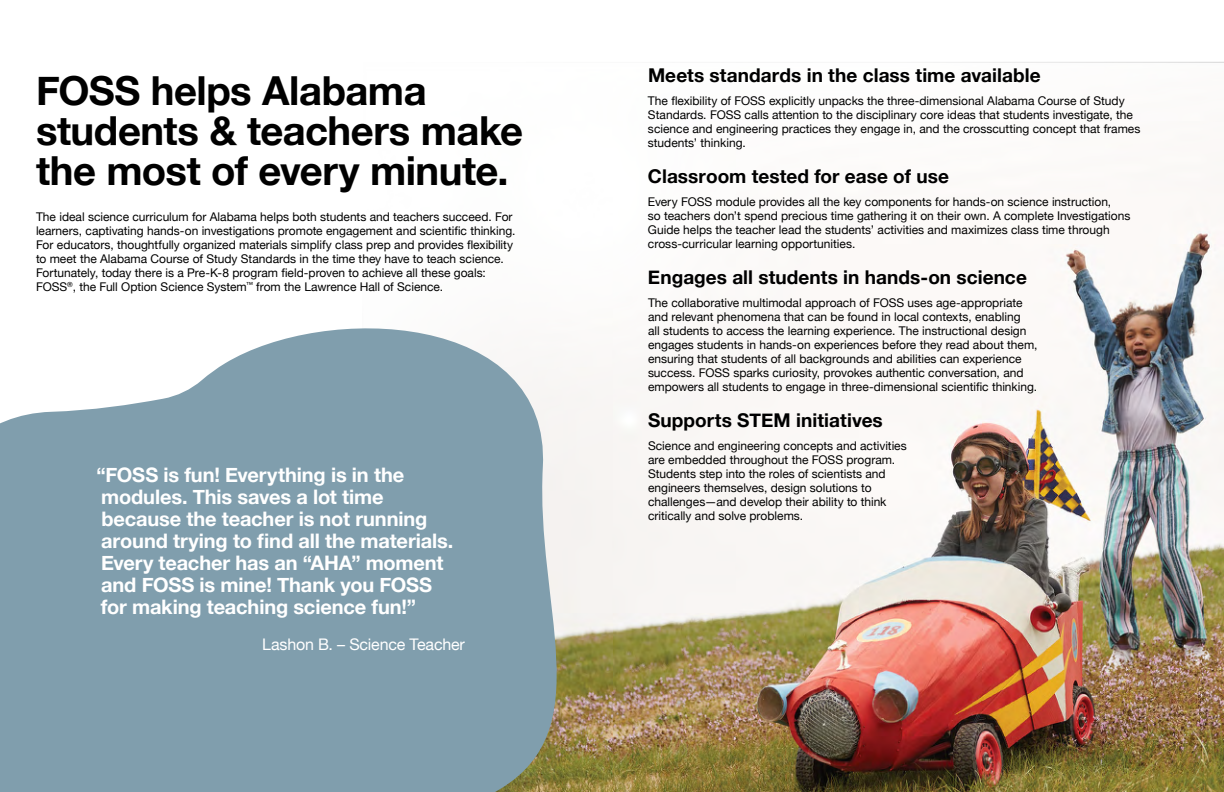
<style>
.page{position:relative;width:1224px;height:792px;background:#fff}
.page>*{position:absolute;margin:0;border:0;box-sizing:border-box;transform-origin:0 0}
.t1{font:700 40px/40px "Helvetica Neue";letter-spacing:-.015em;color:#000}
.t2{font:700 20px/22px "Helvetica Neue";letter-spacing:-.005em;color:#fff}
.t3{font:700 19px "Helvetica Neue";letter-spacing:.005em;color:#000}
.t4{font:16px "Helvetica Neue";letter-spacing:-.01em;color:#fff}
.t5{font:12px/14px "Helvetica Neue";color:#000}
</style>
<div class="page">
<img style="left:600px;top:62px;width:624px;height:730px">
<svg style="left:0;top:328px;width:600px;height:464px;background:#91aab4"></svg>
<h1 class="t1" style="left:36px;top:72px;width:489px">FOSS helps Alabama students &amp; teachers make the most of every minute.</h1>
<p class="t5" style="left:36px;top:210px;width:481px">The ideal science curriculum for Alabama helps both students and teachers succeed. For learners, captivating hands-on investigations promote engagement and scientific thinking.<br>For educators, thoughtfully organized materials simplify class prep and provides flexibility to meet the Alabama Course of Study Standards in the time they have to teach science.<br>Fortunately, today there is a Pre-K-8 program field-proven to achieve all these goals:<br>FOSS<sup>®</sup>, the Full Option Science System<sup>™</sup> from the Lawrence Hall of Science.</p>
<h2 class="t2" style="left:96px;top:465px;width:358px">“FOSS is fun! Everything is in the modules. This saves a lot time because the teacher is not running around trying to find all the materials.<br>Every teacher has an “AHA” moment and FOSS is mine! Thank you FOSS for making teaching science fun!”</h2>
<h3 class="t4" style="left:262px;top:633px;width:204px">Lashon B. – Science Teacher</h3>
<h3 class="t3" style="left:648px;top:60px;width:394px">Meets standards in the class time available</h3>
<p class="t5" style="left:648px;top:94px;width:494px">The flexibility of FOSS explicitly unpacks the three-dimensional Alabama Course of Study Standards. FOSS calls attention to the disciplinary core ideas that students investigate, the science and engineering practices they engage in, and the crosscutting concept that frames students’ thinking.</p>
<h3 class="t3" style="left:648px;top:161px;width:302px">Classroom tested for ease of use</h3>
<p class="t5" style="left:648px;top:195px;width:484px">Every FOSS module provides all the key components for hands-on science instruction,<br>so teachers don’t spend precious time gathering it on their own. A complete Investigations Guide helps the teacher lead the students’ activities and maximizes class time through cross-curricular learning opportunities.</p>
<h3 class="t3" style="left:648px;top:262px;width:380px">Engages all students in hands-on science</h3>
<p class="t5" style="left:648px;top:296px;width:391px">The collaborative multimodal approach of FOSS uses age-appropriate and relevant phenomena that can be found in local contexts, enabling<br>all students to access the learning experience. The instructional design engages students in hands-on experiences before they read about them, ensuring that students of all backgrounds and abilities can experience success. FOSS sparks curiosity, provokes authentic conversation, and empowers all students to engage in three-dimensional scientific thinking.</p>
<h3 class="t3" style="left:648px;top:405px;width:236px">Supports STEM initiatives</h3>
<p class="t5" style="left:648px;top:439px;width:260px">Science and engineering concepts and activities are embedded throughout the FOSS program.<br>Students step into the roles of scientists and engineers themselves, design solutions to challenges—and develop their ability to think critically and solve problems.</p>
</div>
